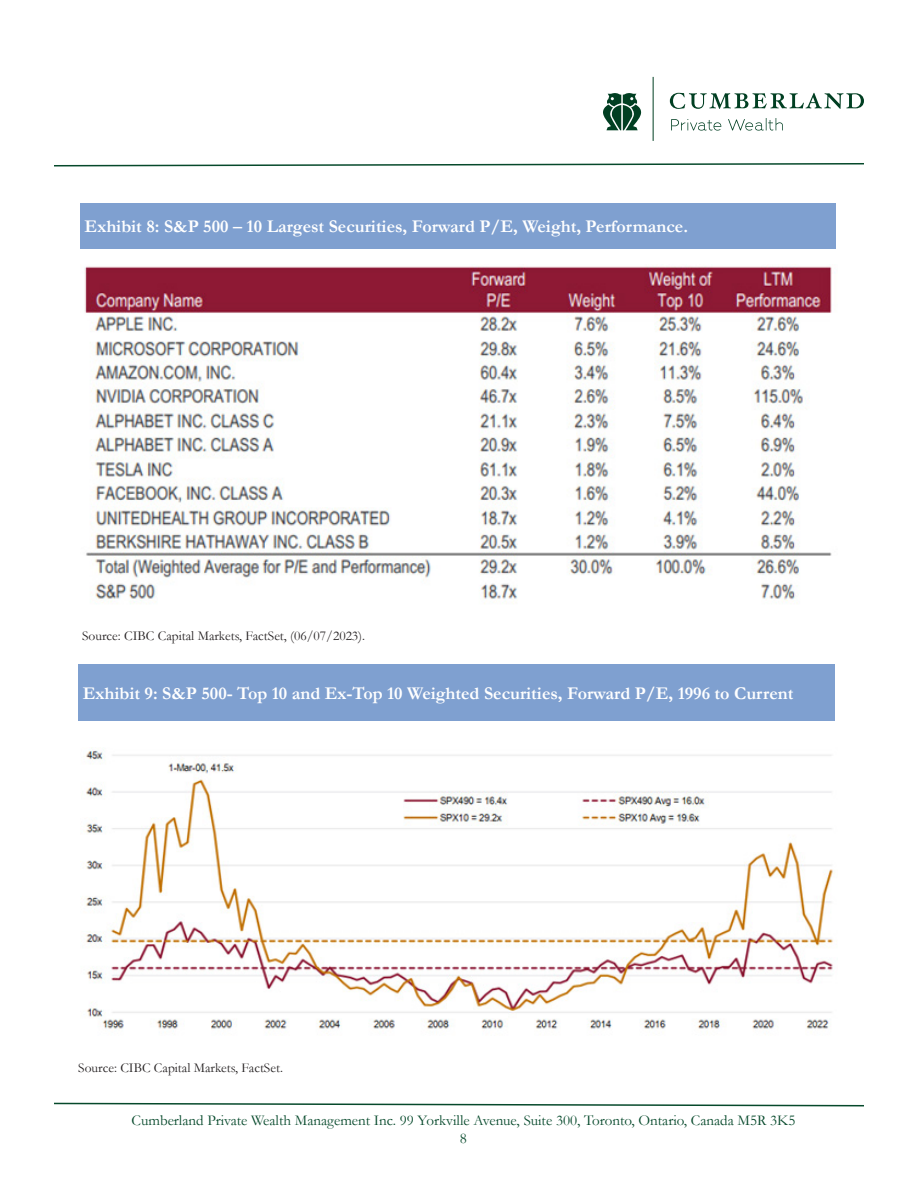
<style>
.page{position:relative;width:918px;height:1188px;background:#fff}
.page>*{position:absolute;margin:0;border:0;box-sizing:border-box;transform-origin:0 0}
.t1{font:700 18px "Garamond";color:#fff}
.t2{font:15px/18px "Garamond";color:#06492b;text-align:center}
.t3{font:13.5px "Garamond";color:#231f20}
</style>
<div class="page">
<svg style="left:54px;top:1102px;width:810px;height:5px"></svg>
<svg style="left:54px;top:163px;width:810px;height:4px"></svg>
<svg style="left:670px;top:93px;width:194px;height:16px"></svg>
<hr style="left:653px;top:77px;width:1px;height:64px;background:#013f22">
<svg style="left:603px;top:93px;width:38px;height:37px"></svg>
<svg style="left:671px;top:118px;width:112px;height:13px"></svg>
<img style="left:81px;top:747px;width:752px;height:286px">
<div style="left:78px;top:665px;width:756px;height:56px;background:#7fa0d0"></div>
<img style="left:84px;top:266px;width:751px;height:338px">
<div style="left:80px;top:203px;width:756px;height:46px;background:#7fa0d0"></div>
<p class="t1" style="left:85px;top:214px;width:605px">Exhibit 8: S&amp;P 500 – 10 Largest Securities, Forward P/E, Weight, Performance.</p>
<p class="t3" style="left:82px;top:626px;width:285px">Source: CIBC Capital Markets, FactSet, (06/07/2023).</p>
<p class="t1" style="left:83px;top:681px;width:712px">Exhibit 9: S&amp;P 500- Top 10 and Ex-Top 10 Weighted Securities, Forward P/E, 1996 to Current</p>
<p class="t3" style="left:78px;top:1058px;width:206px">Source: CIBC Capital Markets, FactSet.</p>
<p class="t2" style="left:132px;top:1111px;width:665px">Cumberland Private Wealth Management Inc. 99 Yorkville Avenue, Suite 300, Toronto, Ontario, Canada M5R 3K5<br>8</p>
</div>
